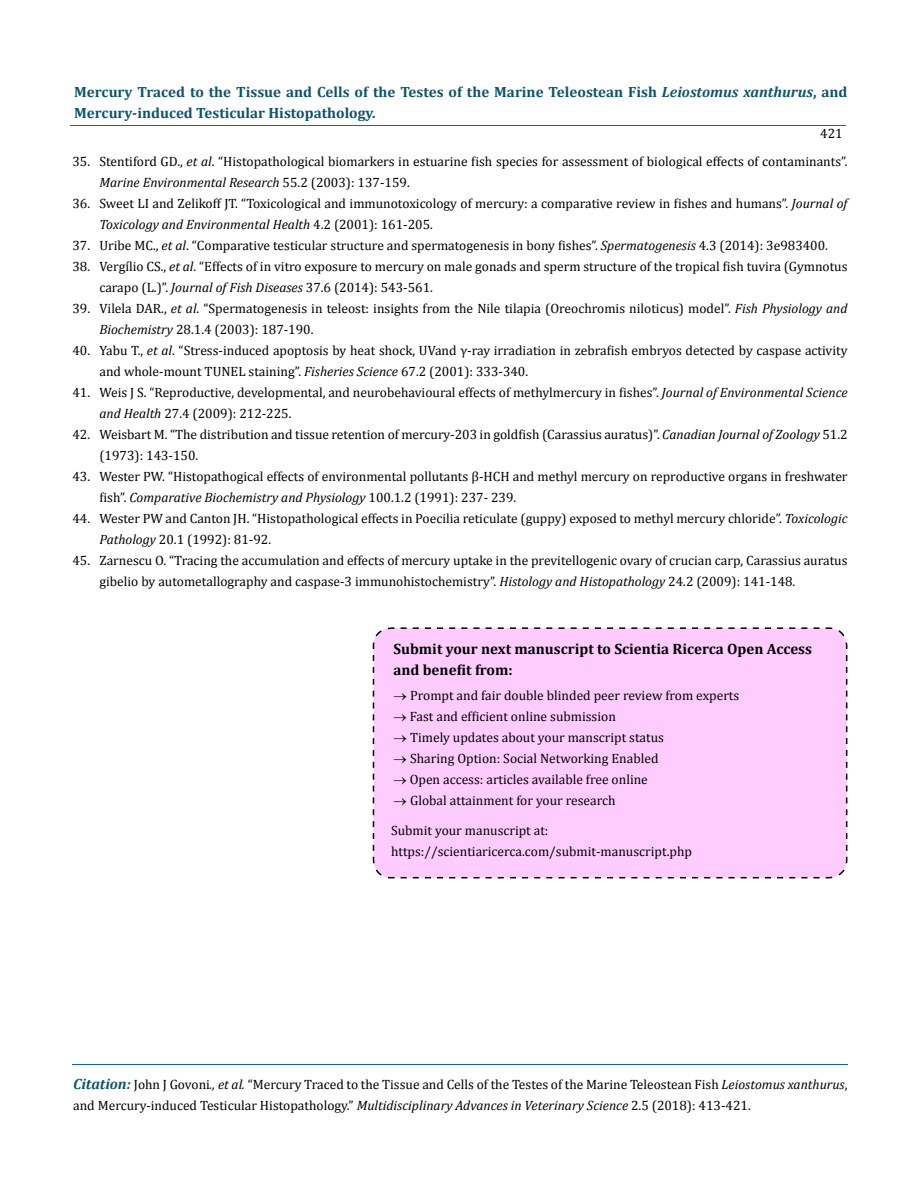
<style>
.page{position:relative;width:917px;height:1190px;background:#fff}
.page>*{position:absolute;margin:0;border:0;box-sizing:border-box;transform-origin:0 0}
.t1{font:700 15px/21px "Cambria";color:#000}
.t2{font:700 14.85px/21px "Cambria";color:#0e546a}
.t3{font:13.5px/21px "Cambria";color:#000}
.s1{font-style:italic}
.s2{font-weight:700;font-style:italic;font-size:14.85px;color:#0e546a}
</style>
<div class="page">
<hr style="left:72px;top:1064px;width:775px;height:1px;background:#0d66b1">
<hr style="left:70px;top:125px;width:775px;height:1px;background:#0d66b1">
<div style="left:372px;top:627px;width:476px;height:252px;background:#fcf"></div>
<p class="t2" style="left:74px;top:81px;width:774px">Mercury Traced to the Tissue and Cells of the Testes of the Marine Teleostean Fish <span class="s1">Leiostomus xanthurus</span>, and<br>Mercury-induced Testicular Histopathology.</p>
<p class="t3" style="left:820px;top:123px;width:24px">421</p>
<p class="t3" style="left:99px;top:151px;width:749px;text-indent:-27px">35. Stentiford GD., <span class="s1">et al</span>. “Histopathological biomarkers in estuarine fish species for assessment of biological effects of contaminants”.<br><span class="s1">Marine Environmental Research</span> 55.2 (2003): 137-159.</p>
<p class="t3" style="left:99px;top:193px;width:749px;text-indent:-27px">36. Sweet LI and Zelikoff JT. “Toxicological and immunotoxicology of mercury: a comparative review in fishes and humans”. <span class="s1">Journal of<br>Toxicology and Environmental Health</span> 4.2 (2001): 161-205.</p>
<p class="t3" style="left:72px;top:235px;width:757px">37. Uribe MC., <span class="s1">et al</span>. “Comparative testicular structure and spermatogenesis in bony fishes”. <span class="s1">Spermatogenesis</span> 4.3 (2014): 3e983400.</p>
<p class="t3" style="left:99px;top:256px;width:749px;text-indent:-27px">38. Vergílio CS., <span class="s1">et al</span>. “Effects of in vitro exposure to mercury on male gonads and sperm structure of the tropical fish tuvira (Gymnotus carapo (L.)”. <span class="s1">Journal of Fish Diseases</span> 37.6 (2014): 543-561.</p>
<p class="t3" style="left:99px;top:298px;width:749px;text-indent:-27px">39. Vilela DAR., <span class="s1">et al</span>. “Spermatogenesis in teleost: insights from the Nile tilapia (Oreochromis niloticus) model”. <span class="s1">Fish Physiology and<br>Biochemistry</span> 28.1.4 (2003): 187-190.</p>
<p class="t3" style="left:99px;top:340px;width:749px;text-indent:-27px">40. Yabu T., <span class="s1">et al</span>. “Stress-induced apoptosis by heat shock, UVand γ-ray irradiation in zebrafish embryos detected by caspase activity and whole-mount TUNEL staining”. <span class="s1">Fisheries Science</span> 67.2 (2001): 333-340.</p>
<p class="t3" style="left:99px;top:382px;width:749px;text-indent:-27px">41. Weis J S. “Reproductive, developmental, and neurobehavioural effects of methylmercury in fishes”. <span class="s1">Journal of Environmental Science and Health</span> 27.4 (2009): 212-225.</p>
<p class="t3" style="left:99px;top:424px;width:749px;text-indent:-27px">42. Weisbart M. “The distribution and tissue retention of mercury-203 in goldfish (Carassius auratus)”. <span class="s1">Canadian Journal of Zoology</span> 51.2 (1973): 143-150.</p>
<p class="t3" style="left:99px;top:466px;width:749px;text-indent:-27px">43. Wester PW. “Histopathogical effects of environmental pollutants β-HCH and methyl mercury on reproductive organs in freshwater fish”. <span class="s1">Comparative Biochemistry and Physiology</span> 100.1.2 (1991): 237- 239.</p>
<p class="t3" style="left:99px;top:508px;width:749px;text-indent:-27px">44. Wester PW and Canton JH. “Histopathological effects in Poecilia reticulate (guppy) exposed to methyl mercury chloride”. <span class="s1">Toxicologic<br>Pathology</span> 20.1 (1992): 81-92.</p>
<p class="t3" style="left:99px;top:550px;width:749px;text-indent:-27px">45. Zarnescu O. “Tracing the accumulation and effects of mercury uptake in the previtellogenic ovary of crucian carp, Carassius auratus gibelio by autometallography and caspase-3 immunohistochemistry”. <span class="s1">Histology and Histopathology</span> 24.2 (2009): 141-148.</p>
<p class="t1" style="left:393px;top:638px;width:420px">Submit your next manuscript to Scientia Ricerca Open Access and benefit from:</p>
<p class="t3" style="left:393px;top:685px;width:347px">→ Prompt and fair double blinded peer review from experts</p>
<p class="t3" style="left:393px;top:706px;width:224px">→ Fast and efficient online submission</p>
<p class="t3" style="left:393px;top:727px;width:272px">→ Timely updates about your manscript status</p>
<p class="t3" style="left:393px;top:748px;width:266px">→ Sharing Option: Social Networking Enabled</p>
<p class="t3" style="left:393px;top:769px;width:256px">→ Open access: articles available free online</p>
<p class="t3" style="left:391px;top:786px;width:226px;line-height:29.4px">→ Global attainment for your research<br>Submit your manuscript at:</p>
<p class="t3" style="left:391px;top:840px;width:302px">https://scientiaricerca.com/submit-manuscript.php</p>
<p class="t3" style="left:73px;top:1073px;width:776px"><span class="s2">Citation:</span> John J Govoni<span class="s1">., et al.</span> “Mercury Traced to the Tissue and Cells of the Testes of the Marine Teleostean Fish <span class="s1">Leiostomus xanthurus</span>, and Mercury-induced Testicular Histopathology.” <span class="s1">Multidisciplinary Advances in Veterinary Science</span> 2.5 (2018): 413-421.</p>
</div>
